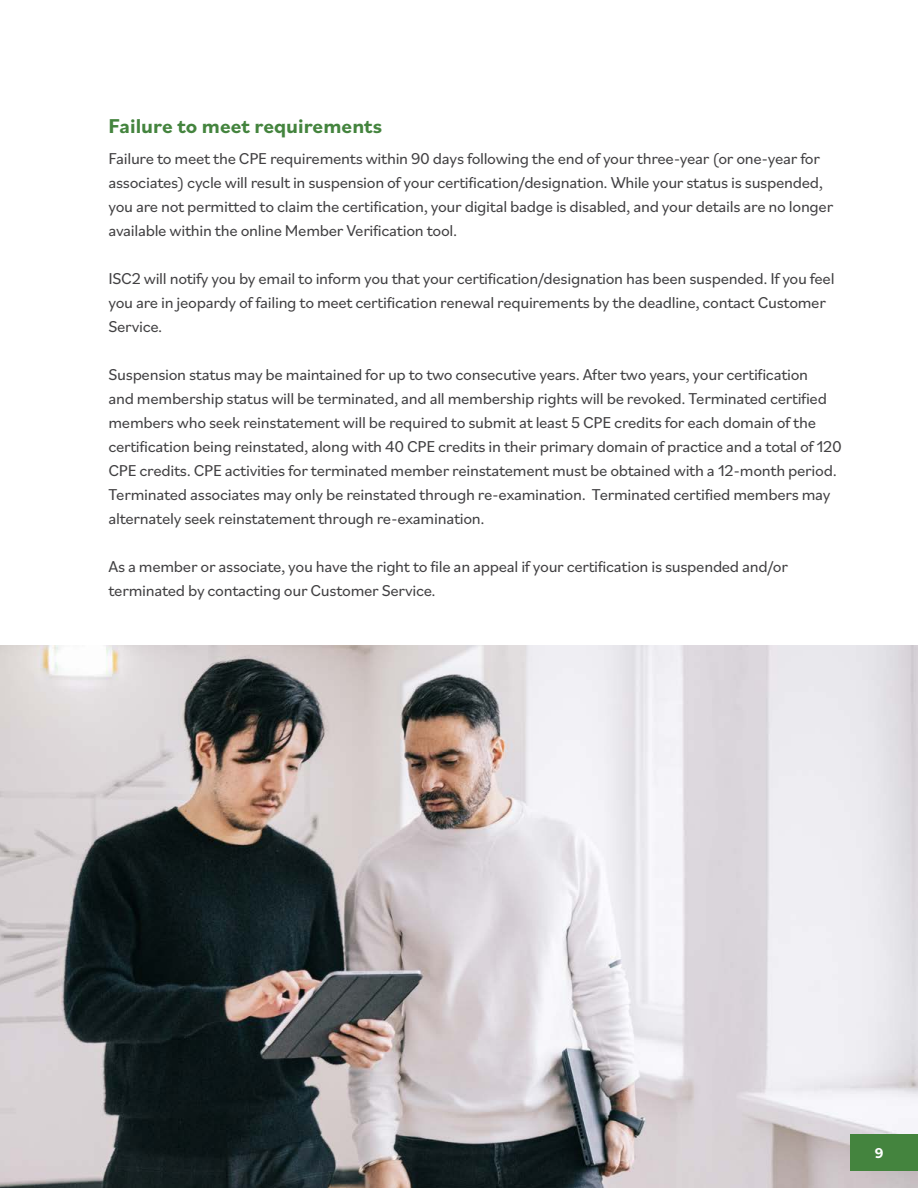
<style>
.page{position:relative;width:918px;height:1188px;background:#fff}
.page>*{position:absolute;margin:0;border:0;box-sizing:border-box;transform-origin:0 0}
.t1{font:700 21px "Bilo";color:#44843e}
.t2{font:16.5px/24px "Bilo";letter-spacing:-.02em;color:#414042}
.t3{font:700 15px "Bilo";color:#fff}
</style>
<div class="page">
<img style="left:0;top:646px;width:918px;height:542px">
<div style="left:850px;top:1134px;width:68px;height:36px;background:#44843e"></div>
<p class="t1" style="left:108px;top:111px;width:275px">Failure to meet requirements</p>
<p class="t2" style="left:108px;top:145px;width:726px">Failure to meet the CPE requirements within 90 days following the end of your three-year (or one-year for associates) cycle will result in suspension of your certification/designation. While your status is suspended, you are not permitted to claim the certification, your digital badge is disabled, and your details are no longer available within the online Member Verification tool.</p>
<p class="t2" style="left:108px;top:265px;width:728px">ISC2 will notify you by email to inform you that your certification/designation has been suspended. If you feel you are in jeopardy of failing to meet certification renewal requirements by the deadline, contact Customer<br>Service.</p>
<p class="t2" style="left:108px;top:361px;width:735px">Suspension status may be maintained for up to two consecutive years. After two years, your certification<br>and membership status will be terminated, and all membership rights will be revoked. Terminated certified members who seek reinstatement will be required to submit at least 5 CPE credits for each domain of the certification being reinstated, along with 40 CPE credits in their primary domain of practice and a total of 120<br>CPE credits. CPE activities for terminated member reinstatement must be obtained with a 12-month period.<br>Terminated associates may only be reinstated through re-examination. Terminated certified members may alternately seek reinstatement through re-examination.</p>
<p class="t2" style="left:108px;top:553px;width:681px">As a member or associate, you have the right to file an appeal if your certification is suspended and/or terminated by contacting our Customer Service.</p>
<p class="t3" style="left:875px;top:1142px;width:10px">9</p>
</div>
